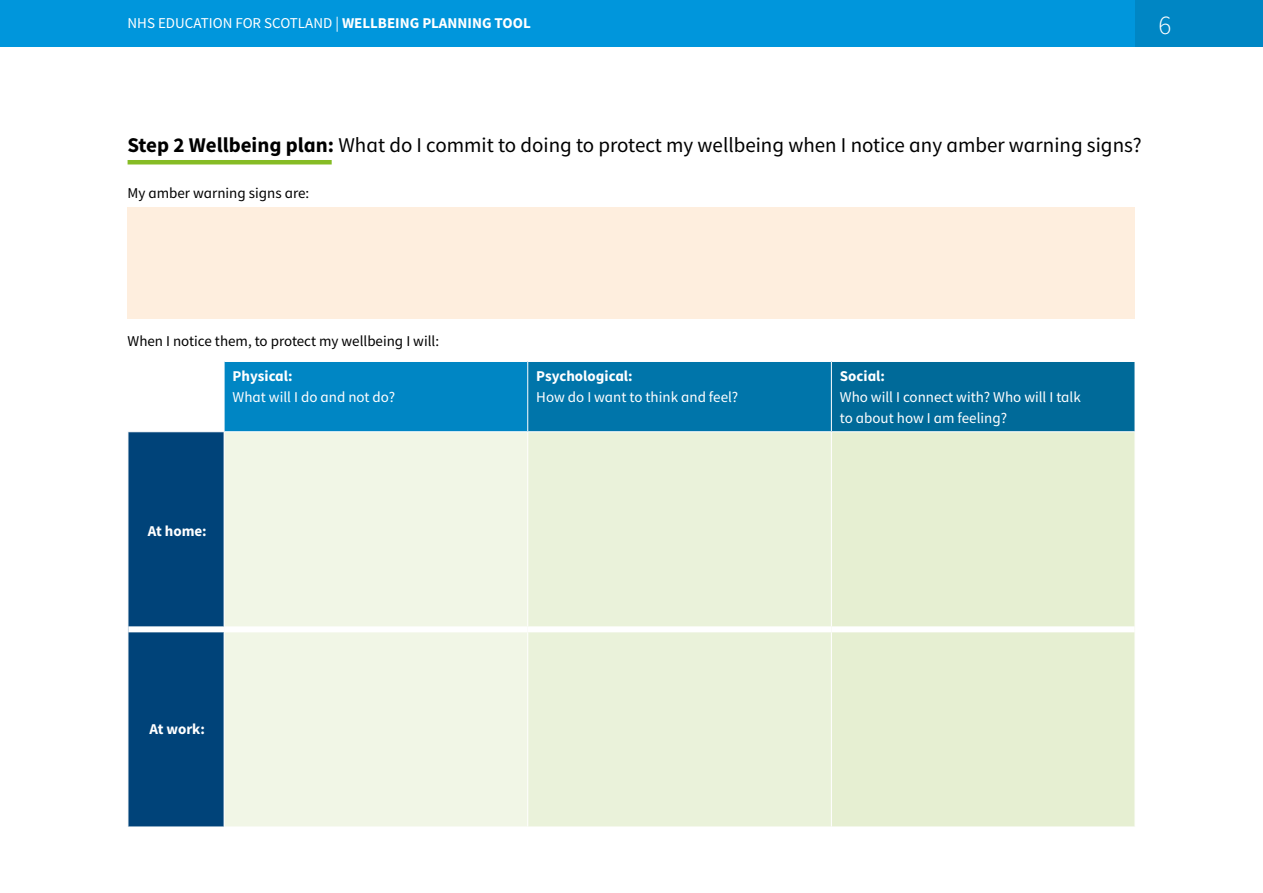
<style>
.page{position:relative;width:1263px;height:893px;background:#fff}
.page>*{position:absolute;margin:0;border:0;box-sizing:border-box;transform-origin:0 0}
.t1{font:300 27px "Source Sans Pro";color:#fff}
.t2{font:21px "Source Sans Pro";color:#000}
.t3{font:15px/21px "Source Sans Pro";color:#fff}
.t4{font:15px "Source Sans Pro";color:#000}
.t5{font:700 15px "Source Sans Pro";color:#fff}
.s1{font-weight:700}
</style>
<div class="page">
<div style="left:0;top:0;width:1263px;height:47px;background:#0096dc"></div>
<div style="left:1135px;top:0;width:128px;height:47px;background:#0086c4"></div>
<div style="left:128px;top:208px;width:1007px;height:111px;background:#feeede"></div>
<div style="left:224px;top:361px;width:304px;height:71px;background:#0086c4"></div>
<div style="left:528px;top:361px;width:303px;height:71px;background:#0075aa"></div>
<div style="left:831px;top:361px;width:304px;height:71px;background:#006a99"></div>
<div style="left:129px;top:432px;width:95px;height:395px;background:#004379"></div>
<div style="left:225px;top:432px;width:302px;height:395px;background:#f1f6e6"></div>
<div style="left:528px;top:432px;width:303px;height:395px;background:#eaf2da"></div>
<div style="left:832px;top:432px;width:303px;height:395px;background:#e6efd2"></div>
<hr style="left:224px;top:361px;width:304px;height:1px;background:#fff">
<hr style="left:224px;top:362px;width:1px;height:69px;background:#fff">
<hr style="left:528px;top:361px;width:303px;height:1px;background:#fff">
<hr style="left:527px;top:362px;width:1px;height:69px;background:#fff">
<hr style="left:831px;top:361px;width:304px;height:1px;background:#fff">
<hr style="left:831px;top:362px;width:1px;height:69px;background:#fff">
<hr style="left:224px;top:431px;width:304px;height:1px;background:#fff">
<hr style="left:528px;top:431px;width:303px;height:1px;background:#fff">
<hr style="left:831px;top:431px;width:304px;height:1px;background:#fff">
<div style="left:128px;top:626px;width:96px;height:6px;background:#fff"></div>
<div style="left:224px;top:626px;width:304px;height:6px;background:#fff"></div>
<div style="left:528px;top:626px;width:303px;height:6px;background:#fff"></div>
<div style="left:831px;top:626px;width:304px;height:6px;background:#fff"></div>
<hr style="left:128px;top:160px;width:204px;height:4px;background:#86bc25">
<p class="t3" style="left:128px;top:13px;width:405px">NHS EDUCATION FOR SCOTLAND | <span class="s1">WELLBEING PLANNING TOOL</span></p>
<h1 class="t1" style="left:1158px;top:9px;width:14px">6</h1>
<h2 class="t2" style="left:128px;top:131px;width:1015px"><span class="s1">Step 2 Wellbeing plan:</span> What do I commit to doing to protect my wellbeing when I notice any amber warning signs?</h2>
<p class="t4" style="left:128px;top:184px;width:183px">My amber warning signs are:</p>
<p class="t4" style="left:128px;top:331px;width:313px">When I notice them, to protect my wellbeing I will:</p>
<p class="t5" style="left:233px;top:366px;width:62px">Physical:</p>
<p class="t3" style="left:233px;top:387px;width:164px">What will I do and not do?</p>
<p class="t5" style="left:148px;top:521px;width:61px">At home:</p>
<p class="t5" style="left:149px;top:719px;width:57px">At work:</p>
<p class="t5" style="left:536px;top:366px;width:98px">Psychological:</p>
<p class="t3" style="left:536px;top:387px;width:204px">How do I want to think and feel?</p>
<p class="t5" style="left:840px;top:366px;width:47px">Social:</p>
<p class="t3" style="left:840px;top:387px;width:242px">Who will I connect with? Who will I talk to about how I am feeling?</p>
</div>
